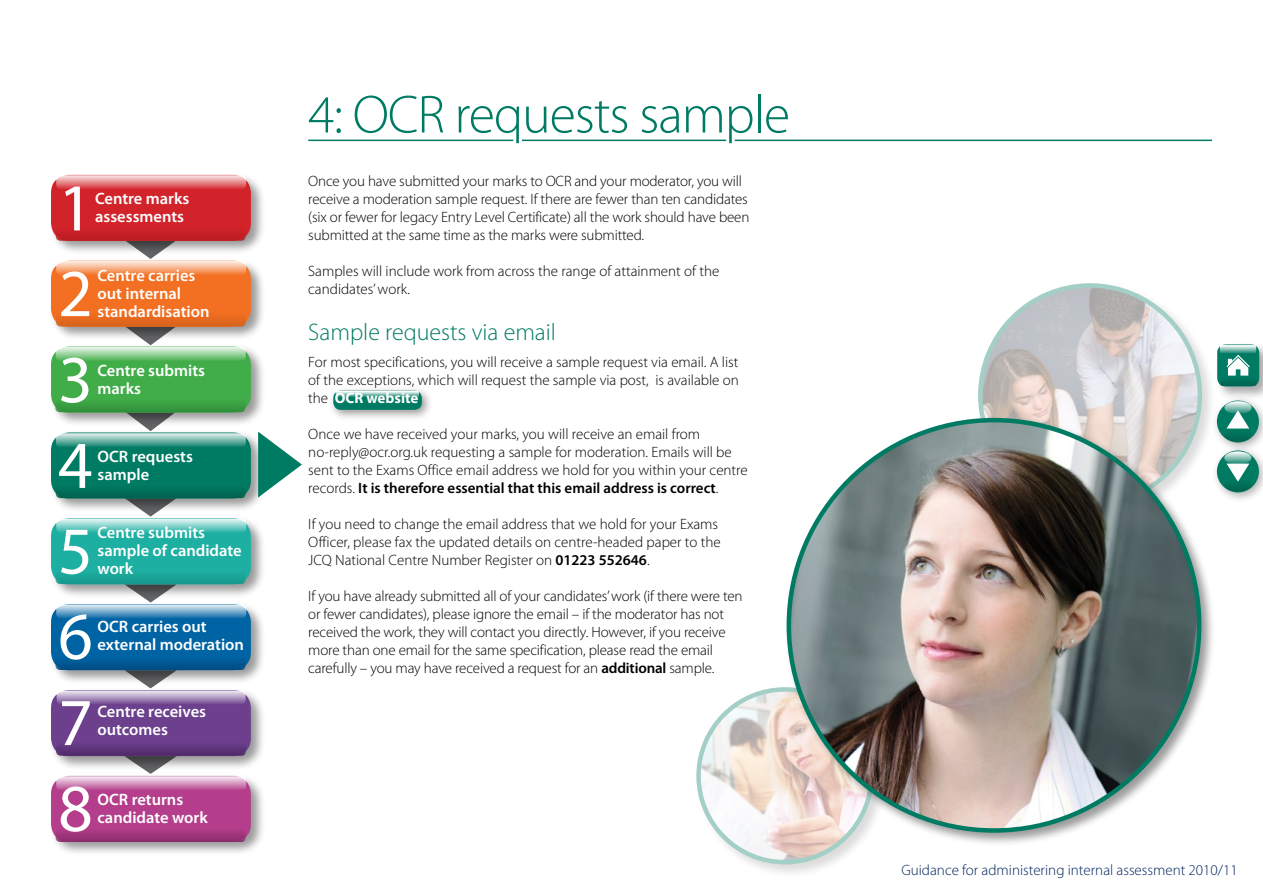
<style>
.page{position:relative;width:1263px;height:893px;background:#fff}
.page>*{position:absolute;margin:0;border:0;box-sizing:border-box;transform-origin:0 0}
.t1{font:67.5px "Myriad Pro";color:#fff}
.t2{font:300 54px "Myriad Pro";letter-spacing:-.02em;color:#007b63}
.t3{font:300 24px "Myriad Pro";color:#007b63}
.t4{font:600 16.5px/18px "Myriad Pro";color:#fff}
.t5{font:300 15px/18px "Myriad Pro";letter-spacing:-.01em;color:#000}
.t6{font:300 15px "Myriad Pro";color:#00245d}
.s1{font-weight:700;color:#fff}
.s2{font-weight:600}
</style>
<div class="page">
<svg style="left:146px;top:771px;width:9px;height:2px"></svg>
<svg style="left:146px;top:685px;width:10px;height:2px"></svg>
<svg style="left:145px;top:599px;width:11px;height:2px"></svg>
<svg style="left:145px;top:513px;width:11px;height:3px"></svg>
<svg style="left:145px;top:427px;width:11px;height:3px"></svg>
<svg style="left:145px;top:341px;width:12px;height:3px"></svg>
<svg style="left:145px;top:255px;width:11px;height:3px"></svg>
<div style="left:48px;top:172px;width:217px;height:83px;background:#000;opacity:.4"></div>
<div style="left:51px;top:175px;width:200px;height:66px;background:#d2232a;border-radius:18px"></div>
<div style="left:48px;top:773px;width:217px;height:83px;background:#000;opacity:.4"></div>
<div style="left:51px;top:776px;width:200px;height:66px;background:#b43e8b;border-radius:18px"></div>
<div style="left:48px;top:687px;width:217px;height:84px;background:#000;opacity:.4"></div>
<div style="left:51px;top:690px;width:200px;height:66px;background:#6c408d;border-radius:18px"></div>
<div style="left:48px;top:601px;width:217px;height:84px;background:#000;opacity:.4"></div>
<div style="left:51px;top:604px;width:200px;height:66px;background:#0064a4;border-radius:18px"></div>
<div style="left:48px;top:516px;width:217px;height:83px;background:#000;opacity:.4"></div>
<div style="left:51px;top:518px;width:200px;height:66px;background:#1db0a2;border-radius:18px"></div>
<div style="left:48px;top:430px;width:217px;height:83px;background:#000;opacity:.4"></div>
<div style="left:51px;top:432px;width:200px;height:66px;background:#007b63;border-radius:18px"></div>
<div style="left:48px;top:344px;width:217px;height:83px;background:#000;opacity:.4"></div>
<div style="left:51px;top:347px;width:200px;height:66px;background:#41ad49;border-radius:18px"></div>
<div style="left:48px;top:258px;width:217px;height:83px;background:#000;opacity:.4"></div>
<div style="left:51px;top:261px;width:200px;height:66px;background:#f36f21;border-radius:18px"></div>
<svg style="left:56px;top:175px;width:190px;height:14px;background:#e68b8e"></svg>
<svg style="left:56px;top:261px;width:190px;height:14px;background:#f8b289"></svg>
<svg style="left:56px;top:347px;width:190px;height:14px;background:#9ad39e"></svg>
<svg style="left:56px;top:433px;width:190px;height:14px;background:#78b9ac"></svg>
<svg style="left:56px;top:519px;width:190px;height:14px;background:#84d3cc"></svg>
<svg style="left:56px;top:604px;width:190px;height:14px;background:#7baecf"></svg>
<svg style="left:57px;top:690px;width:189px;height:14px;background:#b19ac2"></svg>
<svg style="left:56px;top:776px;width:190px;height:14px;background:#d799c1"></svg>
<div style="left:56px;top:227px;width:190px;height:14px;background:#c62026;border-radius:4px"></div>
<div style="left:56px;top:313px;width:190px;height:13px;background:#e4681e;border-radius:4px"></div>
<svg style="left:55px;top:398px;width:190px;height:14px;fill:#3aa043"></svg>
<div style="left:56px;top:484px;width:190px;height:14px;background:#007059;border-radius:4px"></div>
<div style="left:56px;top:570px;width:190px;height:14px;background:#1aa598;border-radius:4px"></div>
<svg style="left:56px;top:656px;width:190px;height:14px;fill:#005994"></svg>
<svg style="left:56px;top:742px;width:190px;height:14px"></svg>
<svg style="left:56px;top:828px;width:190px;height:14px"></svg>
<div style="left:328px;top:385px;width:105px;height:36px;background:#000;opacity:.41"></div>
<div style="left:333px;top:391px;width:89px;height:19px;background:#007b63;border-radius:7px"></div>
<svg style="left:336px;top:391px;width:83px;height:6px"></svg>
<div style="left:975px;top:280px;width:241px;height:241px;background:#000;opacity:.4"></div>
<img style="left:980px;top:285px;width:220px;height:130px">
<svg style="left:258px;top:432px;width:44px;height:65px"></svg>
<hr style="left:308px;top:140px;width:904px;height:1px;background:#007b63">
<div style="left:333px;top:105px;width:11px;height:11px;border:6px solid #fff;border-radius:50%"></div>
<div style="left:333px;top:125px;width:11px;height:11px;border:6px solid #fff;border-radius:50%"></div>
<svg style="left:349px;top:139px;width:445px;height:3px"></svg>
<div style="left:1212px;top:396px;width:51px;height:58px;background:#000;opacity:.31"></div>
<svg style="left:1217px;top:400px;width:42px;height:42px"></svg>
<svg style="left:1224px;top:401px;width:27px;height:13px"></svg>
<svg style="left:1226px;top:410px;width:23px;height:18px"></svg>
<div style="left:1212px;top:445px;width:51px;height:59px;background:#000;opacity:.31"></div>
<svg style="left:1217px;top:450px;width:42px;height:42px"></svg>
<svg style="left:1226px;top:464px;width:23px;height:17px"></svg>
<svg style="left:1224px;top:451px;width:27px;height:13px"></svg>
<div style="left:1214px;top:342px;width:49px;height:59px;background:#000;opacity:.34"></div>
<div style="left:1217px;top:344px;width:42px;height:42px;background:#007b63;border-radius:9px"></div>
<svg style="left:1226px;top:355px;width:24px;height:21px"></svg>
<svg style="left:1220px;top:345px;width:36px;height:8px"></svg>
<div style="left:1224px;top:429px;width:27px;height:13px;background:#006e58;border-radius:50%"></div>
<div style="left:1224px;top:478px;width:27px;height:13px;background:#006f59;border-radius:50%"></div>
<div style="left:1220px;top:377px;width:36px;height:9px;background:#006f59;border-radius:2px"></div>
<div style="left:694px;top:684px;width:194px;height:195px;background:#000;opacity:.4"></div>
<img style="left:699px;top:690px;width:172px;height:172px">
<div style="left:784px;top:415px;width:432px;height:432px;background:#000;opacity:.4"></div>
<img style="left:789px;top:420px;width:410px;height:410px;border-radius:205px">
<h1 class="t1" style="left:58px;top:166px;width:36px">1</h1>
<p class="t4" style="left:95px;top:189px;width:96px">Centre marks</p>
<p class="t4" style="left:95px;top:207px;width:90px">assessments</p>
<h1 class="t1" style="left:58px;top:252px;width:36px">2</h1>
<p class="t4" style="left:98px;top:266px;width:113px">Centre carries out internal standardisation</p>
<h1 class="t1" style="left:58px;top:338px;width:36px">3</h1>
<p class="t4" style="left:98px;top:361px;width:109px">Centre submits</p>
<p class="t4" style="left:98px;top:379px;width:45px">marks</p>
<h1 class="t1" style="left:58px;top:424px;width:36px">4</h1>
<p class="t4" style="left:98px;top:447px;width:97px">OCR requests</p>
<p class="t4" style="left:98px;top:465px;width:53px">sample</p>
<h1 class="t1" style="left:58px;top:509px;width:36px">5</h1>
<p class="t4" style="left:98px;top:523px;width:146px">Centre submits sample of candidate</p>
<p class="t4" style="left:98px;top:559px;width:37px">work</p>
<h1 class="t1" style="left:58px;top:595px;width:36px">6</h1>
<p class="t4" style="left:98px;top:617px;width:111px">OCR carries out</p>
<p class="t4" style="left:98px;top:635px;width:148px">external moderation</p>
<h1 class="t1" style="left:58px;top:681px;width:36px">7</h1>
<p class="t4" style="left:98px;top:702px;width:110px">Centre receives</p>
<p class="t4" style="left:98px;top:720px;width:72px">outcomes</p>
<h1 class="t1" style="left:58px;top:767px;width:36px">8</h1>
<p class="t4" style="left:98px;top:790px;width:87px">OCR returns</p>
<p class="t4" style="left:98px;top:808px;width:112px">candidate work</p>
<p class="t2" style="left:308px;top:85px;width:483px">4: OCR requests sample</p>
<p class="t5" style="left:308px;top:172px;width:443px">Once you have submitted your marks to OCR and your moderator, you will receive a moderation sample request. If there are fewer than ten candidates (six or fewer for legacy Entry Level Certificate) all the work should have been submitted at the same time as the marks were submitted.</p>
<p class="t5" style="left:308px;top:262px;width:413px">Samples will include work from across the range of attainment of the candidates’ work.</p>
<p class="t3" style="left:308px;top:319px;width:249px">Sample requests via email</p>
<p class="t5" style="left:308px;top:353px;width:432px;text-align:justify">For most specifications, you will receive a sample request via email. A list of the exceptions, which will request the sample via post, is available on the <span class="s1">OCR website</span></p>
<p class="t5" style="left:308px;top:425px;width:441px">Once we have received your marks, you will receive an email from no-reply@ocr.org.uk requesting a sample for moderation. Emails will be sent to the Exams Office email address we hold for you within your centre records. <span class="s2">It is therefore essential that this email address is correct</span>.</p>
<p class="t5" style="left:308px;top:515px;width:414px">If you need to change the email address that we hold for your Exams<br>Officer, please fax the updated details on centre-headed paper to the<br>JCQ National Centre Number Register on <span class="s2">01223 552646</span>.</p>
<p class="t5" style="left:308px;top:587px;width:436px">If you have already submitted all of your candidates’ work (if there were ten or fewer candidates), please ignore the email – if the moderator has not received the work, they will contact you directly. However, if you receive more than one email for the same specification, please read the email carefully – you may have received a request for an <span class="s2">additional</span> sample.</p>
<p class="t6" style="left:901px;top:862px;width:338px">Guidance for administering internal assessment 2010/11</p>
</div>
